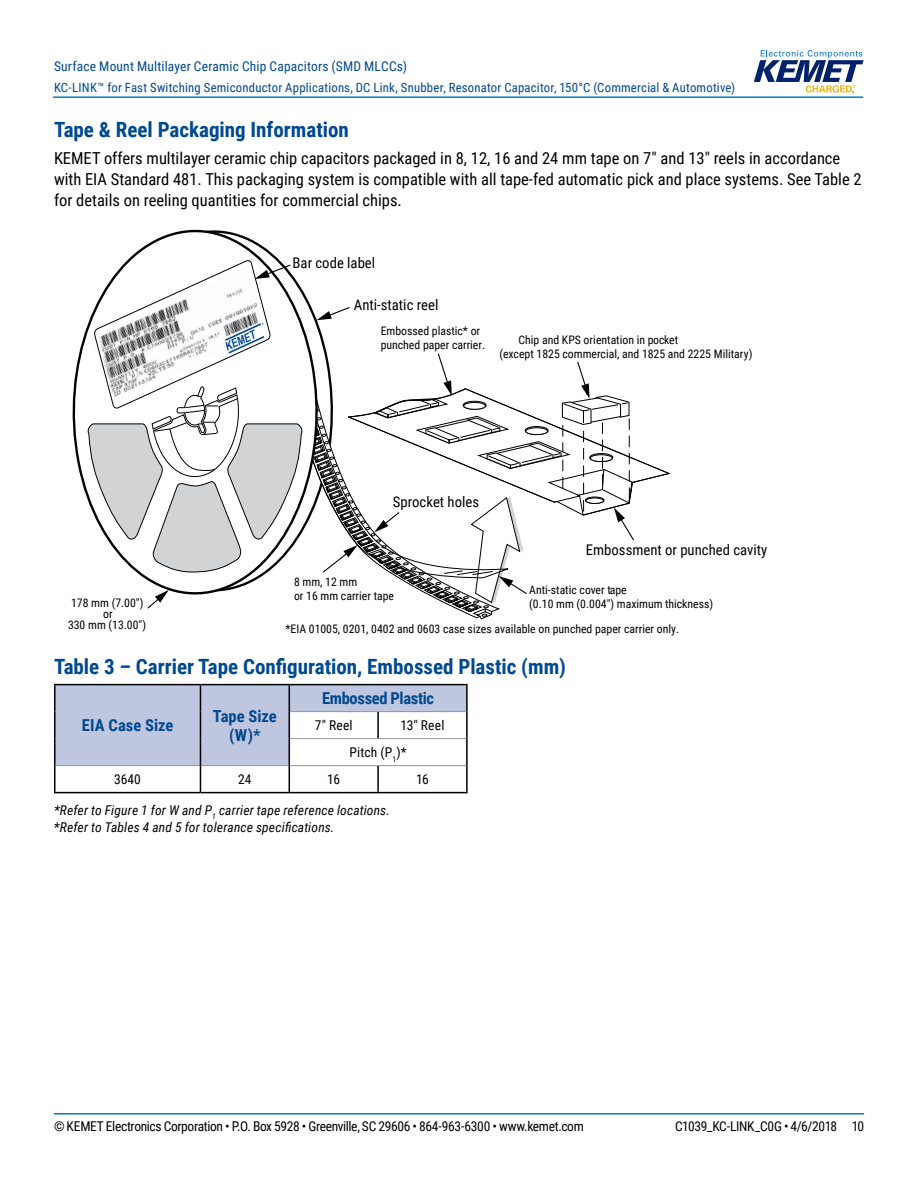
<style>
.page{position:relative;width:918px;height:1188px;background:#fff}
.page>*{position:absolute;margin:0;border:0;box-sizing:border-box;transform-origin:0 0}
.t1{font:700 21px "Roboto Condensed";color:#004990}
.t2{font:16.5px/21px "Roboto Condensed";color:#000}
.t3{font:700 16.5px/19.8px "Roboto Condensed";letter-spacing:-.01em;color:#004990;text-align:center}
.t4{font:14.7px "Roboto Condensed";color:#000}
.t5{font:13.5px "Roboto Condensed";letter-spacing:-.025em;color:#000}
.t6{font:italic 13.5px/18px "Roboto Condensed";letter-spacing:.01em;color:#000}
.t7{font:13.5px "Roboto Condensed";letter-spacing:.015em;color:#004990}
.t8{font:13.5px/27px "Roboto Condensed";letter-spacing:.015em;color:#000}
.t9{font:12.75px "Roboto Condensed";letter-spacing:.015em;color:#004990}
.t10{font:italic 700 11.85px "Arial Narrow";color:#004990;scale:.96 1}
.t11{font:11.7px/14.1px "Roboto Condensed";color:#000}
</style>
<div class="page">
<hr style="left:54px;top:1113px;width:810px;height:2px;background:#007dc3">
<hr style="left:53px;top:96px;width:810px;height:2px;background:#007dc3">
<svg style="left:754px;top:50px;width:110px;height:43px"></svg>
<svg style="left:333px;top:307px;width:17px;height:8px"></svg>
<svg style="left:333px;top:353px;width:337px;height:264px"></svg>
<svg style="left:72px;top:229px;width:261px;height:380px"></svg>
<hr style="left:54px;top:766px;width:2px;height:26px;background:#000">
<hr style="left:54px;top:792px;width:146px;height:1px;background:#000">
<hr style="left:289px;top:792px;width:89px;height:1px;background:#000">
<hr style="left:378px;top:792px;width:90px;height:1px;background:#000">
<hr style="left:200px;top:792px;width:89px;height:1px;background:#000">
<hr style="left:466px;top:685px;width:2px;height:27px;background:#000">
<hr style="left:466px;top:712px;width:2px;height:27px;background:#000">
<hr style="left:466px;top:739px;width:2px;height:27px;background:#000">
<svg style="left:55px;top:685px;width:412px;height:107px"></svg>
<hr style="left:377px;top:766px;width:2px;height:26px;background:#000">
<hr style="left:466px;top:766px;width:2px;height:26px;background:#000">
<hr style="left:54px;top:684px;width:146px;height:1px;background:#000">
<hr style="left:54px;top:685px;width:2px;height:27px;background:#000">
<hr style="left:200px;top:684px;width:89px;height:1px;background:#000">
<hr style="left:54px;top:712px;width:2px;height:27px;background:#000">
<hr style="left:54px;top:739px;width:2px;height:27px;background:#000">
<hr style="left:289px;top:684px;width:89px;height:1px;background:#000">
<hr style="left:378px;top:684px;width:90px;height:1px;background:#000">
<svg style="left:88px;top:260px;width:215px;height:313px"></svg>
<p class="t7" style="left:54px;top:57px;width:355px">Surface Mount Multilayer Ceramic Chip Capacitors (SMD MLCCs)</p>
<p class="t9" style="left:54px;top:78px;width:683px">KC-LINK™ for Fast Switching Semiconductor Applications, DC Link, Snubber, Resonator Capacitor, 150°C (Commercial &amp; Automotive)</p>
<h1 class="t1" style="left:54px;top:115px;width:296px">Tape &amp; Reel Packaging Information</h1>
<p class="t2" style="left:54px;top:147px;width:809px">KEMET offers multilayer ceramic chip capacitors packaged in 8, 12, 16 and 24 mm tape on 7" and 13" reels in accordance with EIA Standard 481. This packaging system is compatible with all tape-fed automatic pick and place systems. See Table 2 for details on reeling quantities for commercial chips.</p>
<p class="t11" style="left:68px;top:597px;width:80px;line-height:11.2px;text-align:center">178 mm (7.00") or<br>330 mm (13.00")</p>
<p class="t10" style="left:222px;top:339px;width:35px;rotate:-24deg">KEMET</p>
<p class="t4" style="left:293px;top:252px;width:84px">Bar code label</p>
<p class="t4" style="left:354px;top:295px;width:86px">Anti-static reel</p>
<p class="t11" style="left:381px;top:323px;width:106px">Embossed plastic* or punched paper carrier.</p>
<p class="t11" style="left:500px;top:332px;width:254px;text-indent:19px">Chip and KPS orientation in pocket<br>(except 1825 commercial, and 1825 and 2225 Military)</p>
<p class="t4" style="left:393px;top:492px;width:88px">Sprocket holes</p>
<p class="t11" style="left:294px;top:574px;width:102px">8 mm, 12 mm<br>or 16 mm carrier tape</p>
<p class="t4" style="left:586px;top:539px;width:183px">Embossment or punched cavity</p>
<p class="t11" style="left:529px;top:582px;width:185px">Anti-static cover tape<br>(0.10 mm (0.004") maximum thickness)</p>
<p class="t11" style="left:286px;top:621px;width:395px">*EIA 01005, 0201, 0402 and 0603 case sizes available on punched paper carrier only.</p>
<h1 class="t1" style="left:54px;top:651px;width:514px">Table 3 – Carrier Tape Configuration, Embossed Plastic (mm)</h1>
<h2 class="t3" style="left:82px;top:715px;width:93px">EIA Case Size</h2>
<h2 class="t3" style="left:213px;top:705px;width:65px">Tape Size (W)*</h2>
<h2 class="t3" style="left:322px;top:688px;width:114px">Embossed Plastic</h2>
<p class="t5" style="left:315px;top:716px;width:39px">7" Reel</p>
<p class="t8" style="left:349px;top:711px;width:97px;text-indent:51px">13" Reel<br>Pitch (P<sub>1</sub>)*</p>
<p class="t5" style="left:114px;top:770px;width:28px">3640</p>
<p class="t5" style="left:238px;top:770px;width:15px">24</p>
<p class="t5" style="left:327px;top:770px;width:14px">16</p>
<p class="t5" style="left:416px;top:770px;width:14px">16</p>
<p class="t6" style="left:54px;top:800px;width:337px">*Refer to Figure 1 for W and P<sub>1</sub> carrier tape reference locations. *Refer to Tables 4 and 5 for tolerance specifications.</p>
<p class="t5" style="left:54px;top:1116px;width:531px">© KEMET Electronics Corporation • P.O. Box 5928 • Greenville, SC 29606 • 864-963-6300 • www.kemet.com</p>
<p class="t5" style="left:675px;top:1116px;width:191px">C1039_KC-LINK_C0G • 4/6/2018 10</p>
</div>
